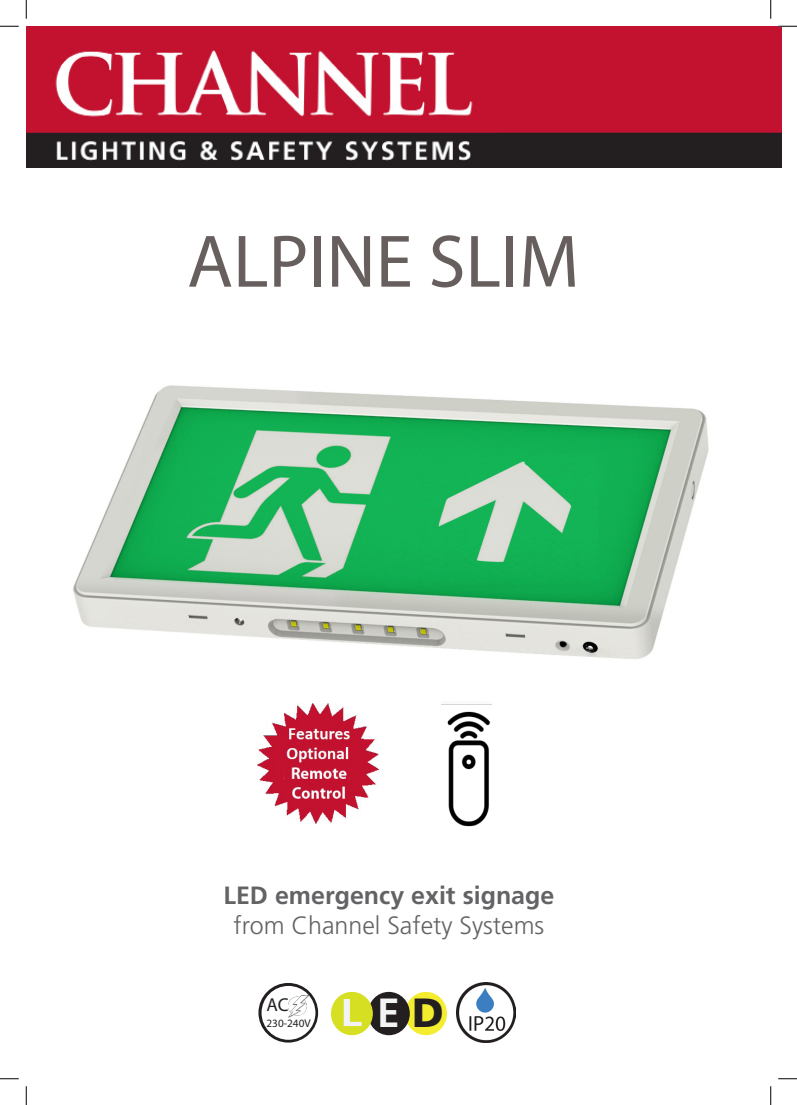
<style>
.page{position:relative;width:797px;height:1105px;background:#fff}
.page>*{position:absolute;margin:0;border:0;box-sizing:border-box;transform-origin:0 0}
.t1{font:75px "Myriad Pro";color:#675f5d}
.t2{font:900 40.75px "Frutiger";color:#f2f3f4}
.t3{font:300 25px "Frutiger";color:#636366}
.t4{font:700 25px "Frutiger";color:#636366}
.t5{font:18.75px "Myriad Pro";color:#231f20}
.t6{font:11.25px "Myriad Pro";color:#231f20}
.s1{font-weight:700}
.s2{color:#231f20}
</style>
<div class="page">
<img style="left:49px;top:167px;width:263px;height:1px">
<img style="left:26px;top:26px;width:755px;height:141px">
<div style="left:405px;top:992px;width:42px;height:43px;background:#f4ed2f;border-radius:50%"></div>
<div style="left:368px;top:992px;width:42px;height:43px;background:#231f20;border-radius:50%"></div>
<div style="left:331px;top:992px;width:42px;height:43px;background:#d6df21;border-radius:50%"></div>
<svg style="left:258px;top:983px;width:60px;height:59px"></svg>
<div style="left:261px;top:986px;width:54px;height:54px;background:#fff;border-radius:50%"></div>
<img style="left:289px;top:996px;width:19px;height:21px">
<img style="left:73px;top:385px;width:636px;height:274px">
<img style="left:456px;top:983px;width:60px;height:59px">
<img style="left:257px;top:704px;width:121px;height:119px">
<img style="left:441px;top:704px;width:50px;height:123px">
<svg style="left:0;top:25px;width:19px;height:2px"></svg>
<svg style="left:778px;top:25px;width:19px;height:2px"></svg>
<svg style="left:0;top:1078px;width:19px;height:1px"></svg>
<svg style="left:778px;top:1078px;width:19px;height:1px"></svg>
<svg style="left:25px;top:0;width:2px;height:19px"></svg>
<svg style="left:25px;top:1086px;width:2px;height:19px"></svg>
<svg style="left:770px;top:0;width:1px;height:19px"></svg>
<svg style="left:770px;top:1086px;width:1px;height:19px"></svg>
<p class="t1" style="left:187px;top:215px;width:393px">ALPINE SLIM</p>
<p class="t4" style="left:223px;top:881px;width:332px">LED emergency exit signage</p>
<p class="t3" style="left:233px;top:911px;width:312px">from Channel Safety Systems</p>
<p class="t5" style="left:266px;top:993px;width:24px">AC</p>
<p class="t6" style="left:266px;top:1016px;width:46px">230-240V</p>
<p class="t2" style="left:340px;top:988px;width:105px">L<span class="s1">E</span><span class="s2">D</span></p>
</div>
